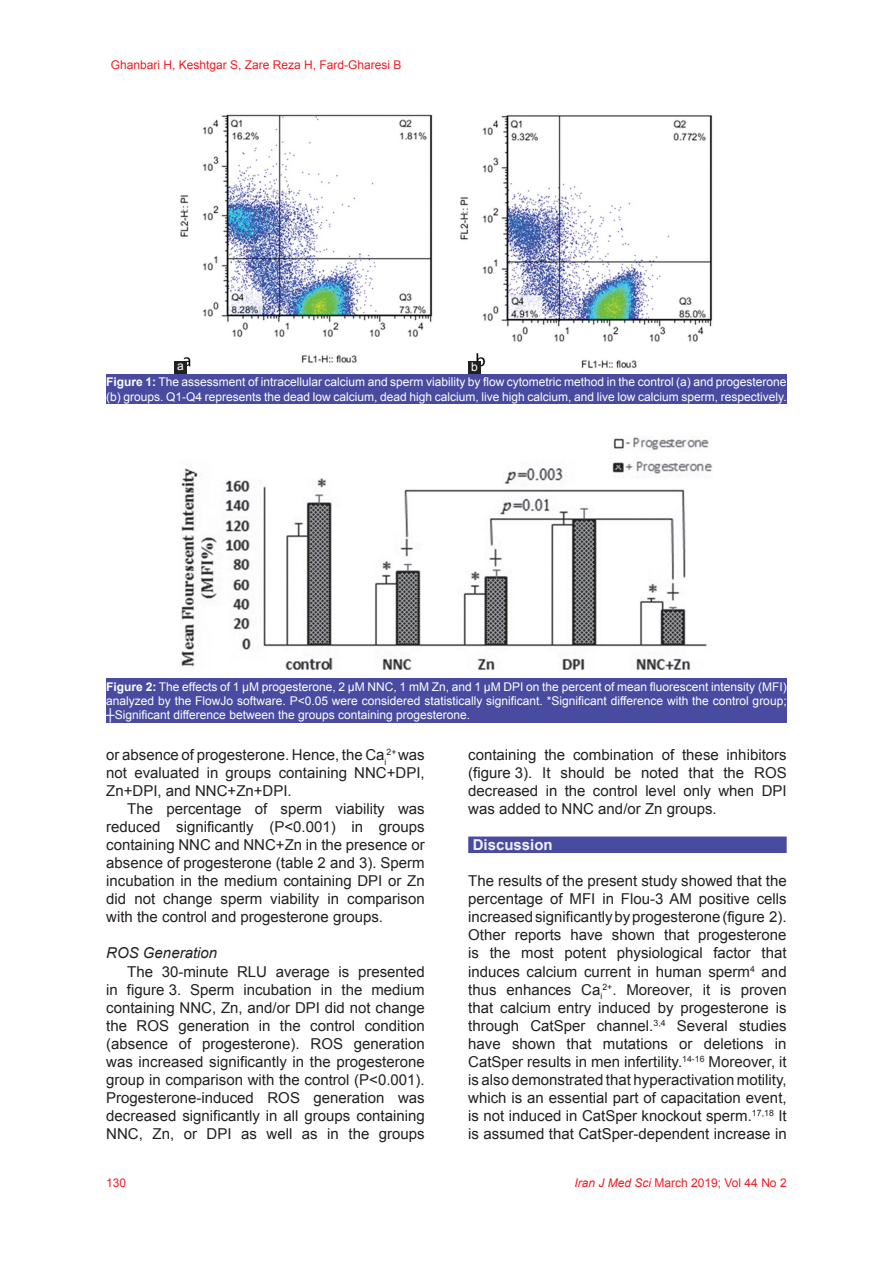
<style>
.page{position:relative;width:893px;height:1263px;background:#fff}
.page>*{position:absolute;margin:0;border:0;box-sizing:border-box;transform-origin:0 0}
.t1{font:15px/18px "Arial";color:#231f20;text-align:justify}
.t2{font:italic 15px "Arial";color:#231f20}
.t3{font:700 15px "Arial";color:#f2f2f8}
.t4{font:12px/14.4px "Arial";color:#fff;text-align:justify}
.t5{font:12px "Arial";color:#ee1d23}
.s1{font-weight:700}
.s2{font-style:italic}
</style>
<div class="page">
<div style="left:468px;top:836px;width:319px;height:17px;background:#484b9f"></div>
<img style="left:181px;top:437px;width:532px;height:233px">
<div style="left:106px;top:678px;width:681px;height:44px;background:#484b9f"></div>
<img style="left:174px;top:114px;width:539px;height:260px">
<div style="left:106px;top:374px;width:681px;height:30px;background:#484b9f"></div>
<div style="left:174px;top:361px;width:13px;height:12px;background:#231f20"></div>
<div style="left:468px;top:362px;width:13px;height:12px;background:#231f20"></div>
<p class="t5" style="left:111px;top:57px;width:292px">Ghanbari H, Keshtgar S, Zare Reza H, Fard-Gharesi B</p>
<p class="t4" style="left:177px;top:359px;width:8px">a</p>
<p class="t4" style="left:471px;top:360px;width:8px">b</p>
<p class="t4" style="left:106px;top:375px;width:682px"><span class="s1">Figure 1:</span> The assessment of intracellular calcium and sperm viability by flow cytometric method in the control (a) and progesterone (b) groups. Q1-Q4 represents the dead low calcium, dead high calcium, live high calcium, and live low calcium sperm, respectively.</p>
<p class="t4" style="left:106px;top:679px;width:682px"><span class="s1">Figure 2:</span> The effects of 1 µM progesterone, 2 µM NNC, 1 mM Zn, and 1 µM DPI on the percent of mean fluorescent intensity (MFI) analyzed by the FlowJo software. P&lt;0.05 were considered statistically significant. *Significant difference with the control group; ┼Significant difference between the groups containing progesterone.</p>
<p class="t1" style="left:106px;top:746px;width:320px">or absence of progesterone. Hence, the Ca<sub>i</sub><sup>2+</sup> was not evaluated in groups containing NNC+DPI, Zn+DPI, and NNC+Zn+DPI.</p>
<p class="t1" style="left:106px;top:800px;width:320px;text-indent:21px">The percentage of sperm viability was reduced significantly (P&lt;0.001) in groups containing NNC and NNC+Zn in the presence or absence of progesterone (table 2 and 3). Sperm incubation in the medium containing DPI or Zn did not change sperm viability in comparison with the control and progesterone groups.</p>
<p class="t2" style="left:106px;top:943px;width:112px">ROS Generation</p>
<p class="t1" style="left:106px;top:962px;width:320px;text-indent:21px">The 30-minute RLU average is presented in figure 3. Sperm incubation in the medium containing NNC, Zn, and/or DPI did not change the ROS generation in the control condition (absence of progesterone). ROS generation was increased significantly in the progesterone group in comparison with the control (P&lt;0.001).<br>Progesterone-induced ROS generation was decreased significantly in all groups containing NNC, Zn, or DPI as well as in the groups</p>
<p class="t1" style="left:468px;top:746px;width:320px">containing the combination of these inhibitors (figure 3). It should be noted that the ROS decreased in the control level only when DPI was added to NNC and/or Zn groups.</p>
<p class="t3" style="left:473px;top:835px;width:82px">Discussion</p>
<p class="t1" style="left:468px;top:872px;width:320px">The results of the present study showed that the percentage of MFI in Flou-3 AM positive cells increased significantly by progesterone (figure 2).<br>Other reports have shown that progesterone is the most potent physiological factor that induces calcium current in human sperm<sup>4</sup> and thus enhances Ca<sub>i</sub><sup>2+</sup>. Moreover, it is proven that calcium entry induced by progesterone is through CatSper channel.<sup>3,4</sup> Several studies have shown that mutations or deletions in CatSper results in men infertility.<sup>14-16</sup> Moreover, it is also demonstrated that hyperactivation motility, which is an essential part of capacitation event, is not induced in CatSper knockout sperm.<sup>17,18</sup> It is assumed that CatSper-dependent increase in</p>
<p class="t5" style="left:106px;top:1175px;width:22px">130</p>
<p class="t5" style="left:575px;top:1175px;width:214px"><span class="s2">Iran J Med Sci</span> March 2019; Vol 44 No 2</p>
</div>
